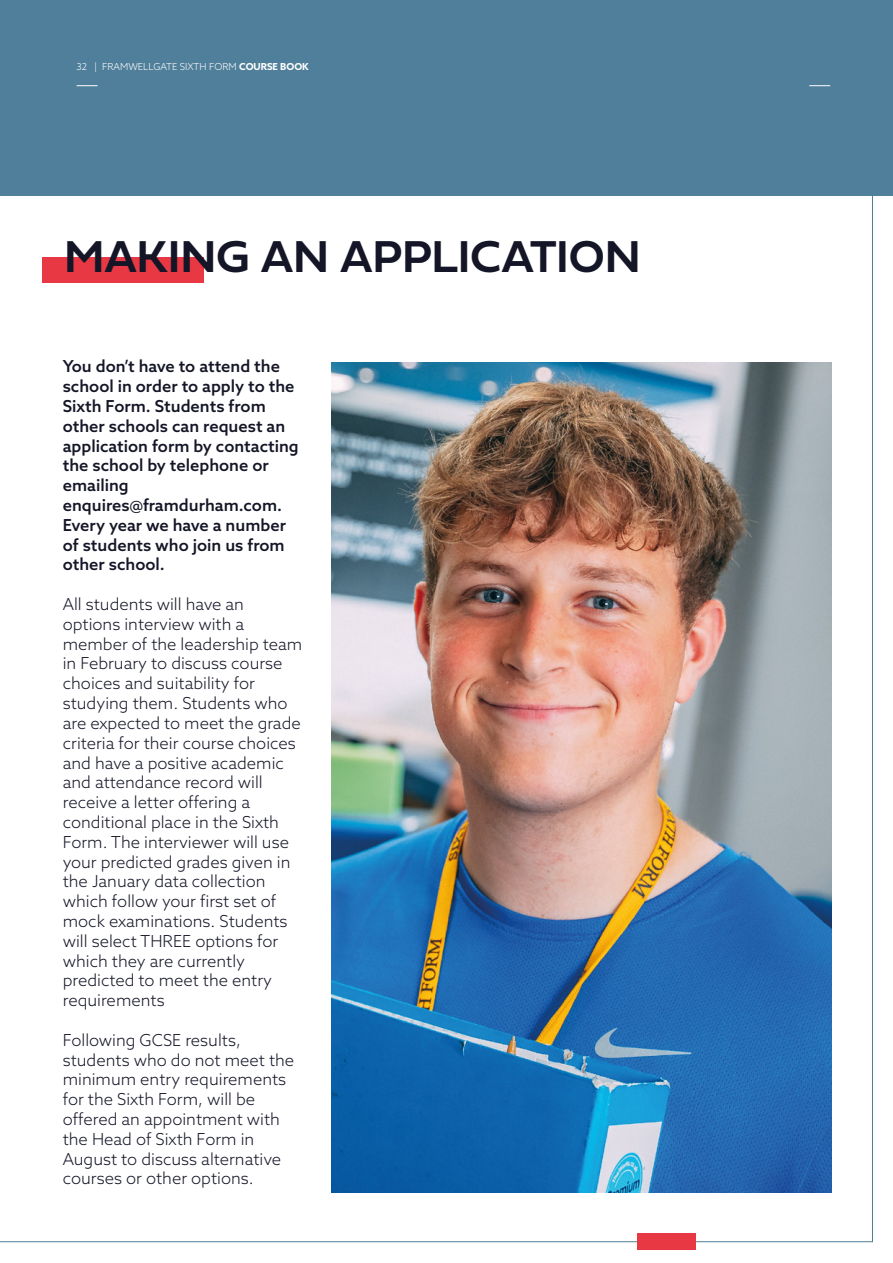
<style>
.page{position:relative;width:893px;height:1263px;background:#fff}
.page>*{position:absolute;margin:0;border:0;box-sizing:border-box;transform-origin:0 0}
.t1{font:46.5px "Fieldwork Geo Demibold";letter-spacing:-.005em;color:#141627}
.t2{font:300 16.5px/19.8px "Azo Sans";color:#141627}
.t3{font:500 16.5px/19.8px "Azo Sans";color:#141627}
.t4{font:300 9.6px "Azo Sans";color:#fff}
.s1{font-weight:700}
</style>
<div class="page">
<div style="left:0;top:0;width:893px;height:195px;background:#507f9b"></div>
<div style="left:637px;top:1233px;width:58px;height:17px;background:#e73843"></div>
<img style="left:331px;top:362px;width:500px;height:830px">
<svg style="left:77px;top:85px;width:21px;height:1px"></svg>
<svg style="left:809px;top:85px;width:21px;height:1px"></svg>
<div style="left:42px;top:257px;width:162px;height:26px;background:#e73843"></div>
<p class="t4" style="left:77px;top:60px;width:234px">32 | FRAMWELLGATE SIXTH FORM <span class="s1">COURSE BOOK</span></p>
<h1 class="t1" style="left:64px;top:220px;width:578px">MAKING AN APPLICATION</h1>
<p class="t3" style="left:63px;top:356px;width:238px">You don’t have to attend the school in order to apply to the<br>Sixth Form. Students from other schools can request an application form by contacting the school by telephone or emailing enquires@framdurham.com.<br>Every year we have a number of students who join us from other school.</p>
<p class="t2" style="left:63px;top:594px;width:241px">All students will have an options interview with a member of the leadership team in February to discuss course choices and suitability for studying them. Students who are expected to meet the grade criteria for their course choices and have a positive academic and attendance record will receive a letter offering a conditional place in the Sixth<br>Form. The interviewer will use your predicted grades given in the January data collection which follow your first set of mock examinations. Students will select THREE options for which they are currently predicted to meet the entry requirements</p>
<p class="t2" style="left:63px;top:1030px;width:233px">Following GCSE results, students who do not meet the minimum entry requirements for the Sixth Form, will be offered an appointment with the Head of Sixth Form in<br>August to discuss alternative courses or other options.</p>
</div>
